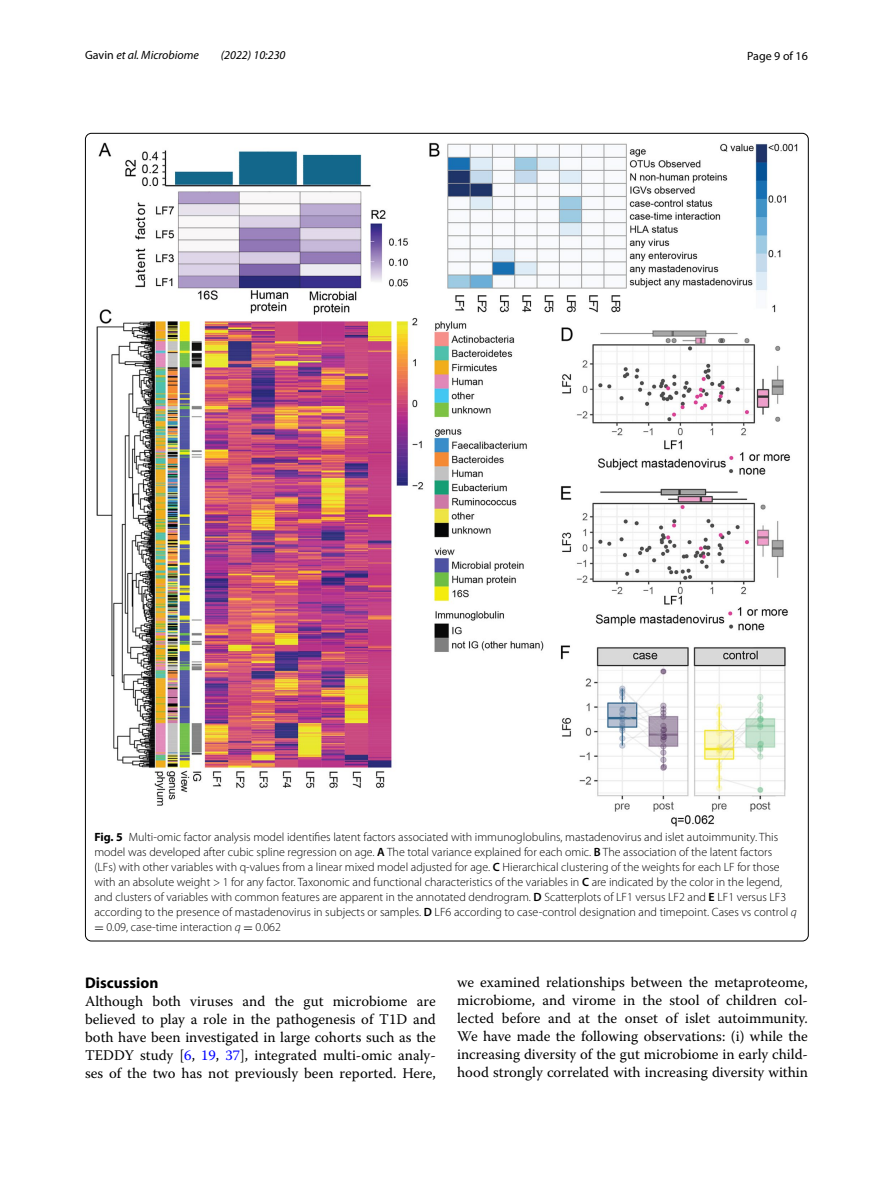
<style>
.page{position:relative;width:893px;height:1187px;background:#fff}
.page>*{position:absolute;margin:0;border:0;box-sizing:border-box;transform-origin:0 0}
.t1{font:700 15.45px "Myriad Pro";color:#000}
.t2{font:14.7px/18px "Warnock Pro";color:#000;text-align:justify}
.t3{font:300 12px/15px "Myriad Pro";color:#000}
.t4{font:italic 12px "Myriad Pro";color:#000}
.t5{font:12px "Myriad Pro";color:#000}
.s1{font-style:normal}
.s2{font-weight:700}
.s3{font-weight:600}
.s4{font-style:italic}
.s5{font-family:"MTSY";font-weight:400}
.s6{color:#00f}
</style>
<div class="page">
<img style="left:97px;top:142px;width:700px;height:684px">
<p class="t4" style="left:85px;top:48px;width:115px"><span class="s1">Gavin</span> et al. Microbiome</p>
<p class="t4" style="left:221px;top:48px;width:66px">(2022) 10:230</p>
<p class="t5" style="left:747px;top:48px;width:62px">Page 9 of 16</p>
<p class="t3" style="left:94px;top:829px;width:704px"><span class="s2">Fig. 5</span> Multi-omic factor analysis model identifies latent factors associated with immunoglobulins, mastadenovirus and islet autoimmunity. This model was developed after cubic spline regression on age. <span class="s3">A</span> The total variance explained for each omic. <span class="s3">B</span> The association of the latent factors<br>(LFs) with other variables with q-values from a linear mixed model adjusted for age. <span class="s3">C</span> Hierarchical clustering of the weights for each LF for those with an absolute weight &gt; 1 for any factor. Taxonomic and functional characteristics of the variables in <span class="s3">C</span> are indicated by the color in the legend, and clusters of variables with common features are apparent in the annotated dendrogram. <span class="s3">D</span> Scatterplots of LF1 versus LF2 and <span class="s3">E</span> LF1 versus LF3 according to the presence of mastadenovirus in subjects or samples. <span class="s3">D</span> LF6 according to case-control designation and timepoint. Cases vs control <span class="s4">q </span><span class="s5">=</span> 0.09, case-time interaction <span class="s4">q</span> <span class="s5">=</span> 0.062</p>
<p class="t1" style="left:85px;top:972px;width:75px">Discussion</p>
<p class="t2" style="left:85px;top:991px;width:352px">Although both viruses and the gut microbiome are believed to play a role in the pathogenesis of T1D and both have been investigated in large cohorts such as the TEDDY study [<span class="s6">6</span>, <span class="s6">19</span>, <span class="s6">37</span>], integrated multi-omic analy&shy;ses of the two has not previously been reported. Here,</p>
<p class="t2" style="left:457px;top:972px;width:352px">we examined relationships between the metaproteome, microbiome, and virome in the stool of children col&shy;lected before and at the onset of islet autoimmunity.<br>We have made the following observations: (i) while the increasing diversity of the gut microbiome in early child&shy;hood strongly correlated with increasing diversity within</p>
</div>
